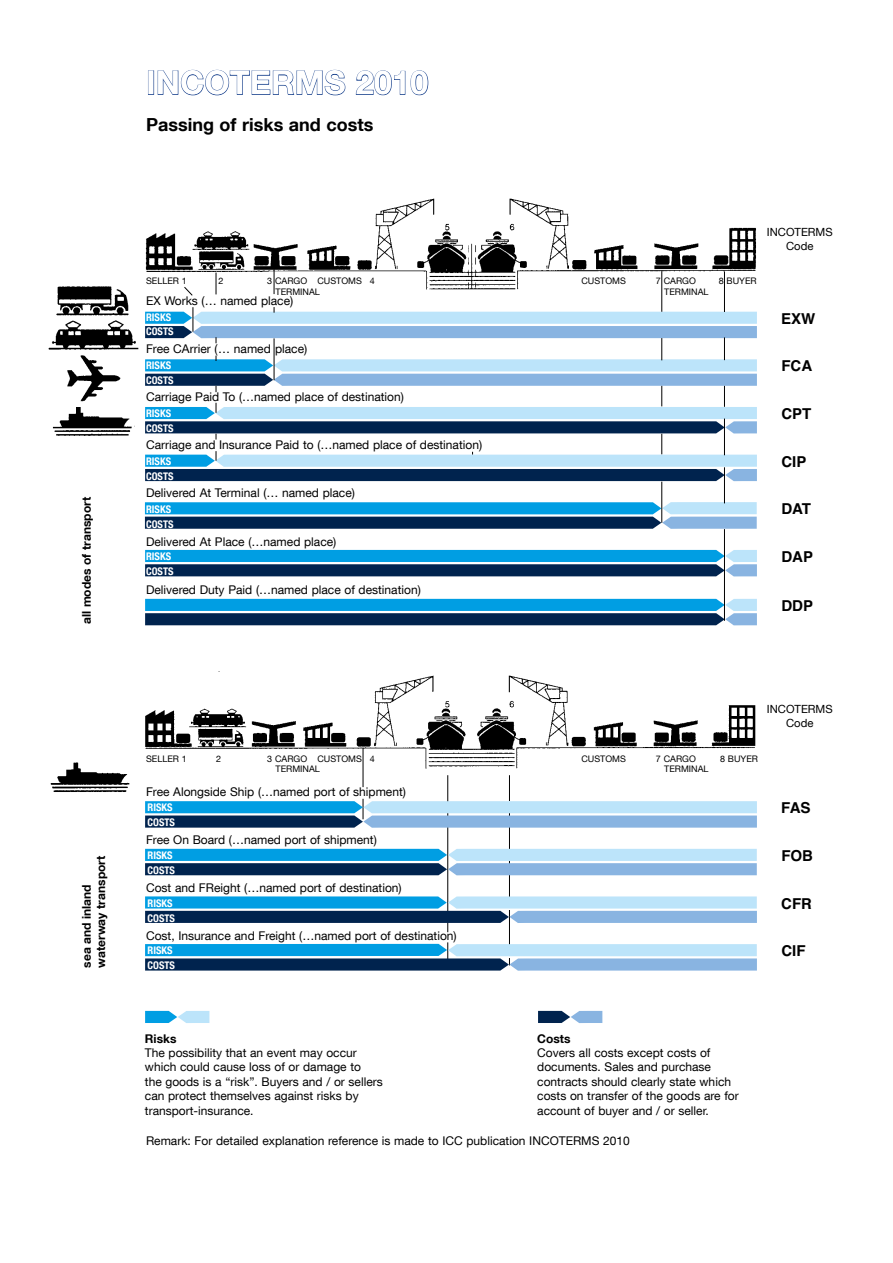
<style>
.page{position:relative;width:893px;height:1263px;background:#fff}
.page>*{position:absolute;margin:0;border:0;box-sizing:border-box;transform-origin:0 0}
.t1{font:700 32.7px "Helvetica Neue LT Com";color:#fff}
.t2{font:700 18px "Helvetica Neue LT Com";color:#000}
.t3{font:700 15px "Helvetica";color:#000}
.t4{font:12px/14.4px "Helvetica Neue LT Com";color:#000}
.t5{font:700 12px/14.4px "Helvetica Neue LT Com";color:#000}
.t6{font:11.25px/13.5px "Helvetica Neue LT Com";color:#000;text-align:center}
.t7{font:700 condensed 10.5px/14.9px "Helvetica Neue LT Com";color:#fff}
.t8{font:10.5px "Helvetica Neue LT Com";color:#000}
.t9{font:9px "Helvetica Neue LT Com";color:#000}
</style>
<div class="page">
<div style="left:148px;top:71px;width:6px;height:24px;border:1px solid #123c8a"></div>
<svg style="left:157px;top:70px;width:189px;height:26px"></svg>
<svg style="left:356px;top:70px;width:73px;height:26px"></svg>
<svg style="left:145px;top:1011px;width:64px;height:12px"></svg>
<svg style="left:538px;top:1011px;width:64px;height:12px"></svg>
<svg style="left:145px;top:502px;width:612px;height:27px;background:#3280af"></svg>
<svg style="left:145px;top:550px;width:612px;height:26px;background:#1f75a6"></svg>
<svg style="left:145px;top:599px;width:612px;height:26px;background:#1f74a6"></svg>
<hr style="left:661px;top:482px;width:1px;height:41px;background:#000">
<hr style="left:724px;top:467px;width:1px;height:36px;background:#000">
<hr style="left:724px;top:529px;width:1px;height:92px;background:#000">
<img style="left:50px;top:671px;width:707px;height:271px">
<svg style="left:361px;top:750px;width:8px;height:25px"></svg>
<hr style="left:363px;top:748px;width:1px;height:39px;background:#000">
<div style="left:81px;top:812px;width:41px;height:157px;background:#fff"></div>
<svg style="left:145px;top:799px;width:612px;height:29px;background:#82b5d7"></svg>
<svg style="left:145px;top:849px;width:612px;height:26px;background:#63a1c9"></svg>
<svg style="left:145px;top:896px;width:612px;height:27px;background:#5f9bc2"></svg>
<svg style="left:145px;top:942px;width:612px;height:29px;background:#6aa2c7"></svg>
<img style="left:48px;top:198px;width:709px;height:286px">
<p class="t5" style="left:79px;top:624px;width:129px;rotate:-90deg">all modes of transport</p>
<p class="t5" style="left:79px;top:968px;width:113px;rotate:-90deg">sea and inland waterway transport</p>
<h1 class="t1" style="left:146px;top:62px;width:284px">incoterms 2010</h1>
<h2 class="t2" style="left:146px;top:113px;width:229px">Passing of risks and costs</h2>
<p class="t6" style="left:767px;top:225px;width:67px">INCOTERMS<br>Code</p>
<p class="t9" style="left:146px;top:276px;width:42px">Seller 1</p>
<p class="t9" style="left:218px;top:276px;width:7px">2</p>
<p class="t9" style="left:267px;top:276px;width:42px">3 Cargoc</p>
<p class="t9" style="left:324px;top:276px;width:14px">ustoms</p>
<p class="t9" style="left:370px;top:276px;width:7px">4</p>
<p class="t9" style="left:581px;top:276px;width:21px">Customs</p>
<p class="t9" style="left:656px;top:276px;width:38px">7 Cargo</p>
<p class="t9" style="left:719px;top:276px;width:33px">8 Buyer</p>
<p class="t9" style="left:275px;top:286px;width:12px">Termin</p>
<p class="t9" style="left:309px;top:286px;width:12px">al</p>
<p class="t9" style="left:664px;top:286px;width:12px">Termin</p>
<p class="t9" style="left:698px;top:286px;width:12px">al</p>
<p class="t7" style="left:146px;top:309px;width:29px">RISKS<br>COSTS</p>
<p class="t7" style="left:146px;top:358px;width:29px">RISKS<br>COSTS</p>
<p class="t7" style="left:146px;top:406px;width:29px">RISKS<br>COSTS</p>
<p class="t7" style="left:146px;top:454px;width:29px">RISKS<br>COSTS</p>
<p class="t7" style="left:146px;top:502px;width:29px">RISKS<br>COSTS</p>
<p class="t7" style="left:146px;top:549px;width:29px">RISKS<br>COSTS</p>
<p class="t4" style="left:146px;top:293px;width:149px">EX Works (… named place)</p>
<p class="t4" style="left:146px;top:341px;width:163px">Free CArrier (… named place)</p>
<p class="t4" style="left:146px;top:389px;width:259px">Carriage Paid To (…named place of destination)</p>
<p class="t4" style="left:146px;top:437px;width:338px">Carriage and Insurance Paid to (…named place of destination)</p>
<p class="t4" style="left:146px;top:486px;width:210px">Delivered At Terminal (… named place)</p>
<p class="t4" style="left:146px;top:534px;width:192px">Delivered At Place (…named place)</p>
<p class="t4" style="left:146px;top:582px;width:276px">Delivered Duty Paid (…named place of destination)</p>
<p class="t3" style="left:781px;top:298px;width:33px">FOB</p>
<p class="t3" style="left:781px;top:346px;width:32px">CFR</p>
<p class="t3" style="left:781px;top:394px;width:26px">CIF</p>
<p class="t3" style="left:781px;top:306px;width:36px">EXW</p>
<p class="t3" style="left:781px;top:354px;width:32px">FCA</p>
<p class="t3" style="left:781px;top:401px;width:32px">CPT</p>
<p class="t3" style="left:781px;top:449px;width:27px">CIP</p>
<p class="t3" style="left:781px;top:497px;width:31px">DAT</p>
<p class="t3" style="left:781px;top:545px;width:33px">DAP</p>
<p class="t3" style="left:781px;top:593px;width:33px">DDP</p>
<p class="t6" style="left:767px;top:702px;width:67px">INCOTERMS<br>Code</p>
<p class="t8" style="left:764px;top:705px;width:11px">Incoterms</p>
<p class="t8" style="left:782px;top:717px;width:27px">Code</p>
<p class="t3" style="left:781px;top:718px;width:32px">FCA</p>
<p class="t9" style="left:146px;top:753px;width:42px">Seller 1</p>
<p class="t9" style="left:216px;top:753px;width:7px">2</p>
<p class="t9" style="left:267px;top:753px;width:42px">3 Cargoc</p>
<p class="t9" style="left:324px;top:753px;width:14px">ustoms</p>
<p class="t9" style="left:370px;top:753px;width:7px">4</p>
<p class="t9" style="left:581px;top:753px;width:21px">Customs</p>
<p class="t9" style="left:656px;top:753px;width:38px">7 Cargo</p>
<p class="t9" style="left:720px;top:753px;width:33px">8 Buyer</p>
<p class="t9" style="left:275px;top:764px;width:12px">Termin</p>
<p class="t9" style="left:309px;top:764px;width:12px">al</p>
<p class="t9" style="left:664px;top:764px;width:12px">Termin</p>
<p class="t9" style="left:698px;top:764px;width:12px">al</p>
<p class="t4" style="left:146px;top:784px;width:261px">Free Alongside Ship (…named port of shipment)</p>
<p class="t4" style="left:146px;top:832px;width:232px">Free On Board (…named port of shipment)</p>
<p class="t4" style="left:146px;top:880px;width:257px">Cost and FReight (…named port of destination)</p>
<p class="t4" style="left:146px;top:928px;width:312px">Cost, Insurance and Freight (…named port of destination)</p>
<p class="t7" style="left:148px;top:800px;width:29px">RISKS<br>COSTS</p>
<p class="t7" style="left:148px;top:848px;width:29px">RISKS<br>COSTS</p>
<p class="t7" style="left:148px;top:896px;width:29px">RISKS<br>COSTS</p>
<p class="t7" style="left:148px;top:943px;width:29px">RISKS<br>COSTS</p>
<p class="t3" style="left:781px;top:796px;width:31px">FAS</p>
<p class="t3" style="left:781px;top:843px;width:33px">FOB</p>
<p class="t3" style="left:781px;top:891px;width:32px">CFR</p>
<p class="t3" style="left:781px;top:939px;width:26px">CIF</p>
<p class="t5" style="left:537px;top:1031px;width:35px">Costs</p>
<p class="t4" style="left:537px;top:1045px;width:203px">Covers all costs except costs of documents. Sales and purchase contracts should clearly state which costs on transfer of the goods are for account of buyer and / or seller.</p>
<p class="t5" style="left:145px;top:1031px;width:33px">Risks</p>
<p class="t4" style="left:145px;top:1045px;width:239px">The possibility that an event may occur which could cause loss of or damage to<br>the goods is a “risk”. Buyers and / or sellers can protect themselves against risks by transport-insurance.</p>
<p class="t4" style="left:146px;top:1134px;width:485px">Remark: For detailed explanation reference is made to ICC publication INCOTERMS 2010</p>
</div>
